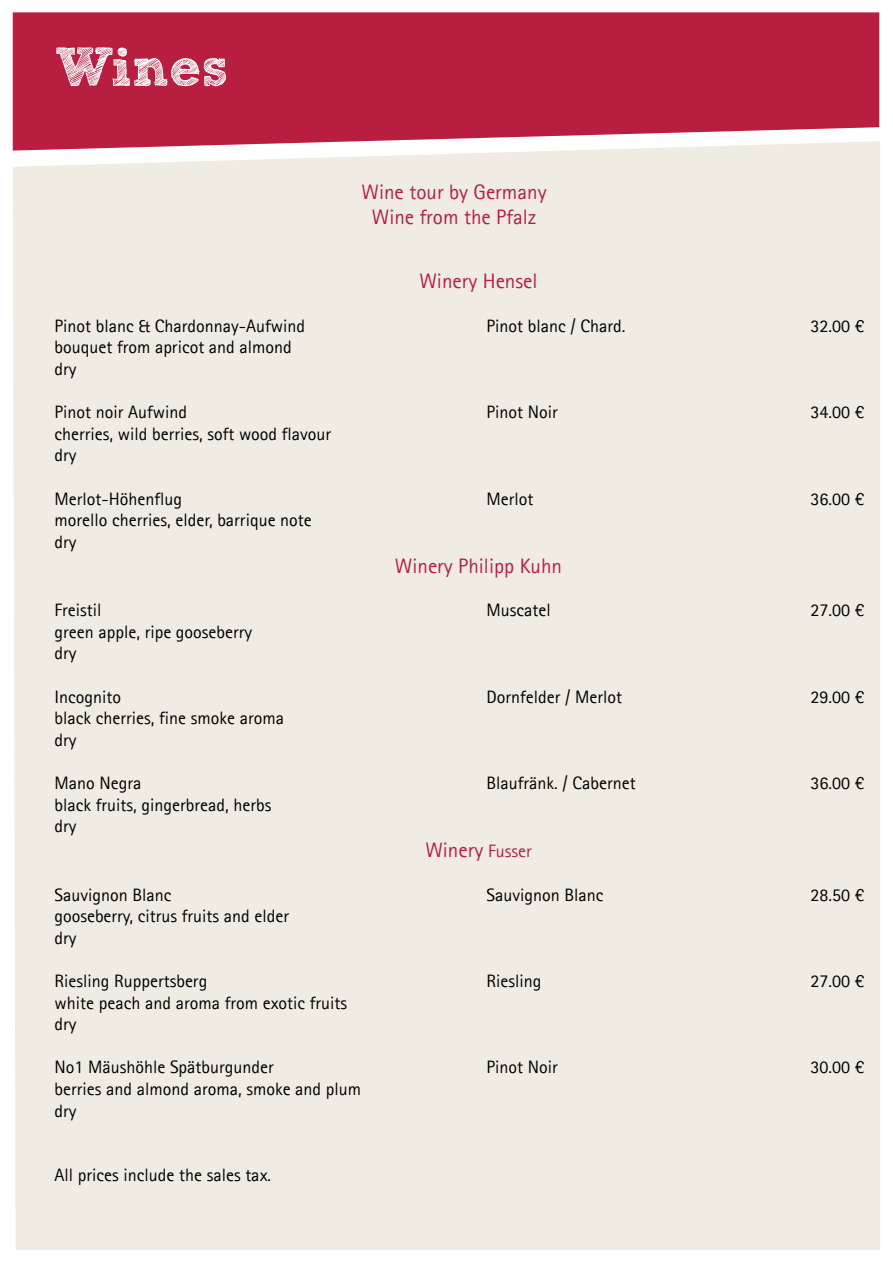
<style>
.page{position:relative;width:893px;height:1263px;background:#fff}
.page>*{position:absolute;margin:0;border:0;box-sizing:border-box;transform-origin:0 0}
.t1{font:54px "Sketch Rockwell";color:#fff}
.t2{font:21px/25.2px "Agfa Rotis Sans Serif";color:#b71e3f;text-align:center}
.t3{font:18px/21.6px "Agfa Rotis Sans Serif";color:#000}
.s1{font-size:18px}
</style>
<div class="page">
<div style="left:13px;top:12px;width:866px;height:129px;background:#b71e3f"></div>
<div style="left:13px;top:141px;width:867px;height:1109px;background:#f0ece3"></div>
<h1 class="t1" style="left:54px;top:38px;width:175px">Wines</h1>
<p class="t2" style="left:362px;top:179px;width:187px">Wine tour by Germany<br>Wine from the Pfalz</p>
<p class="t2" style="left:419px;top:269px;width:120px">Winery Hensel</p>
<p class="t3" style="left:54px;top:315px;width:252px">Pinot blanc &amp; Chardonnay-Aufwind</p>
<p class="t3" style="left:486px;top:315px;width:140px">Pinot blanc / Chard.</p>
<p class="t3" style="left:810px;top:315px;width:55px">32.00 €</p>
<p class="t3" style="left:54px;top:336px;width:239px">bouquet from apricot and almond dry</p>
<p class="t3" style="left:54px;top:401px;width:134px">Pinot noir Aufwind</p>
<p class="t3" style="left:486px;top:401px;width:73px">Pinot Noir</p>
<p class="t3" style="left:810px;top:401px;width:55px">34.00 €</p>
<p class="t3" style="left:54px;top:423px;width:278px">cherries, wild berries, soft wood flavour dry</p>
<p class="t3" style="left:54px;top:487px;width:129px">Merlot-Höhenflug</p>
<p class="t3" style="left:486px;top:487px;width:48px">Merlot</p>
<p class="t3" style="left:810px;top:487px;width:55px">36.00 €</p>
<p class="t3" style="left:54px;top:509px;width:259px">morello cherries, elder, barrique note dry</p>
<p class="t2" style="left:395px;top:553px;width:169px">Winery Philipp Kuhn</p>
<p class="t3" style="left:54px;top:599px;width:48px">Freistil</p>
<p class="t3" style="left:486px;top:599px;width:66px">Muscatel</p>
<p class="t3" style="left:810px;top:599px;width:55px">27.00 €</p>
<p class="t3" style="left:54px;top:621px;width:199px">green apple, ripe gooseberry dry</p>
<p class="t3" style="left:54px;top:685px;width:68px">Incognito</p>
<p class="t3" style="left:486px;top:685px;width:137px">Dornfelder / Merlot</p>
<p class="t3" style="left:810px;top:685px;width:55px">29.00 €</p>
<p class="t3" style="left:54px;top:707px;width:231px">black cherries, fine smoke aroma dry</p>
<p class="t3" style="left:54px;top:772px;width:88px">Mano Negra</p>
<p class="t3" style="left:486px;top:772px;width:151px">Blaufränk. / Cabernet</p>
<p class="t3" style="left:810px;top:772px;width:55px">36.00 €</p>
<p class="t3" style="left:54px;top:793px;width:218px">black fruits, gingerbread, herbs dry</p>
<p class="t2" style="left:425px;top:837px;width:108px">Winery <span class="s1">Fusser</span></p>
<p class="t3" style="left:54px;top:883px;width:118px">Sauvignon Blanc</p>
<p class="t3" style="left:486px;top:883px;width:118px">Sauvignon Blanc</p>
<p class="t3" style="left:810px;top:883px;width:55px">28.50 €</p>
<p class="t3" style="left:54px;top:905px;width:236px">gooseberry, citrus fruits and elder dry</p>
<p class="t3" style="left:54px;top:970px;width:154px">Riesling Ruppertsberg</p>
<p class="t3" style="left:486px;top:970px;width:56px">Riesling</p>
<p class="t3" style="left:810px;top:970px;width:55px">27.00 €</p>
<p class="t3" style="left:54px;top:991px;width:294px">white peach and aroma from exotic fruits dry</p>
<p class="t3" style="left:54px;top:1056px;width:221px">No1 Mäushöhle Spätburgunder</p>
<p class="t3" style="left:486px;top:1056px;width:73px">Pinot Noir</p>
<p class="t3" style="left:810px;top:1056px;width:55px">30.00 €</p>
<p class="t3" style="left:54px;top:1078px;width:308px">berries and almond aroma, smoke and plum dry</p>
<p class="t3" style="left:54px;top:1164px;width:218px">All prices include the sales tax.</p>
</div>
